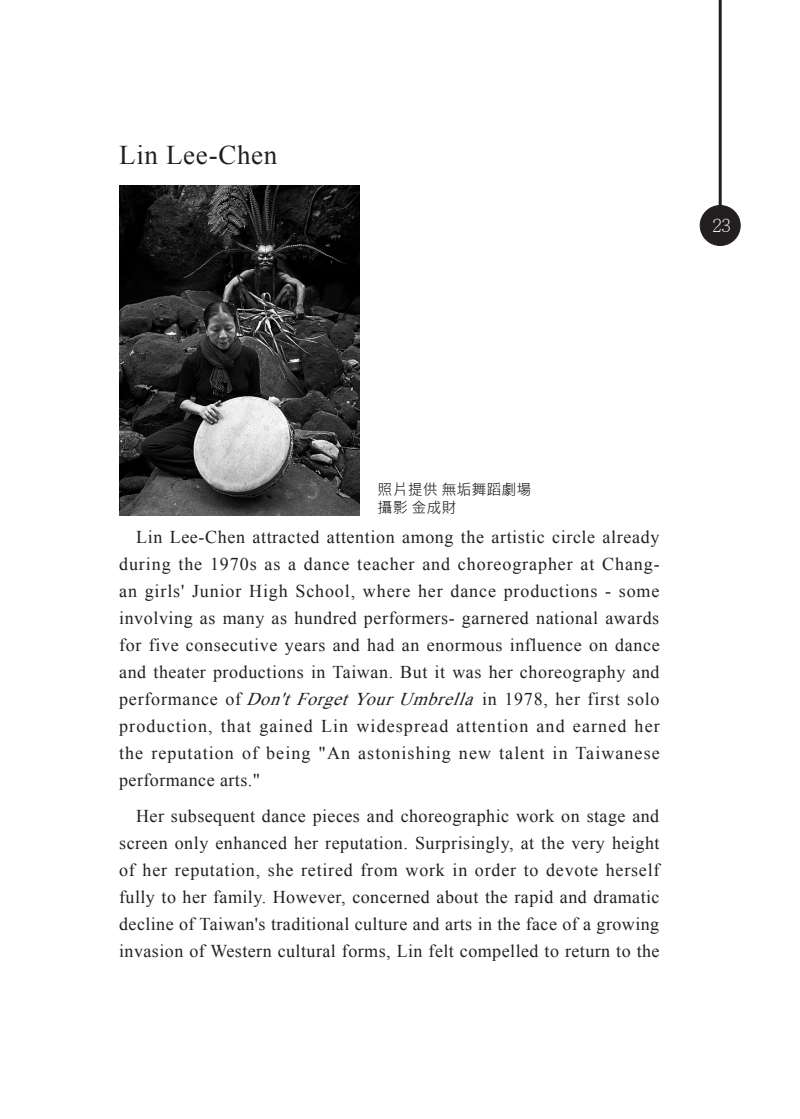
<style>
.page{position:relative;width:800px;height:1119px;background:#fff}
.page>*{position:absolute;margin:0;border:0;box-sizing:border-box;transform-origin:0 0}
.t1{font:27px "Times New Roman";letter-spacing:.025em;color:#231f20}
.t2{font:18px/27px "Times New Roman";letter-spacing:.025em;color:#231f20;text-align:justify}
.t3{font:300 18px "Adobe Ming Std";color:#fff}
.t4{font:15px "Microsoft Jheng Hei";color:#231f20}
.s1{font-style:italic}
</style>
<div class="page">
<div style="left:700px;top:205px;width:40px;height:40px;background:#231f20;border-radius:50%"></div>
<div style="left:699px;top:205px;width:41px;height:41px;border:1px solid #231f20;border-radius:50%"></div>
<hr style="left:718px;top:0;width:3px;height:205px;background:#231f20">
<img style="left:119px;top:185px;width:240px;height:330px">
<p class="t1" style="left:119px;top:137px;width:160px">Lin Lee-Chen</p>
<p class="t3" style="left:712px;top:215px;width:20px">23</p>
<p class="t4" style="left:377px;top:480px;width:155px">照片提供無垢舞蹈劇場</p>
<p class="t4" style="left:377px;top:498px;width:80px">攝影金成財</p>
<p class="t2" style="left:119px;top:523px;width:542px;text-indent:17px">Lin Lee-Chen attracted attention among the artistic circle already during the 1970s as a dance teacher and choreographer at Chang&shy;an girls' Junior High School, where her dance productions - some involving as many as hundred performers- garnered national awards for five consecutive years and had an enormous influence on dance and theater productions in Taiwan. But it was her choreography and performance of <span class="s1">Don'tForgetYourUmbrella</span> in 1978, her first solo production, that gained Lin widespread attention and earned her the reputation of being "An astonishing new talent in Taiwanese performance arts."</p>
<p class="t2" style="left:119px;top:802px;width:542px;text-indent:17px">Her subsequent dance pieces and choreographic work on stage and screen only enhanced her reputation. Surprisingly, at the very height of her reputation, she retired from work in order to devote herself fully to her family. However, concerned about the rapid and dramatic decline of Taiwan's traditional culture and arts in the face of a growing invasion of Western cultural forms, Lin felt compelled to return to the</p>
</div>
